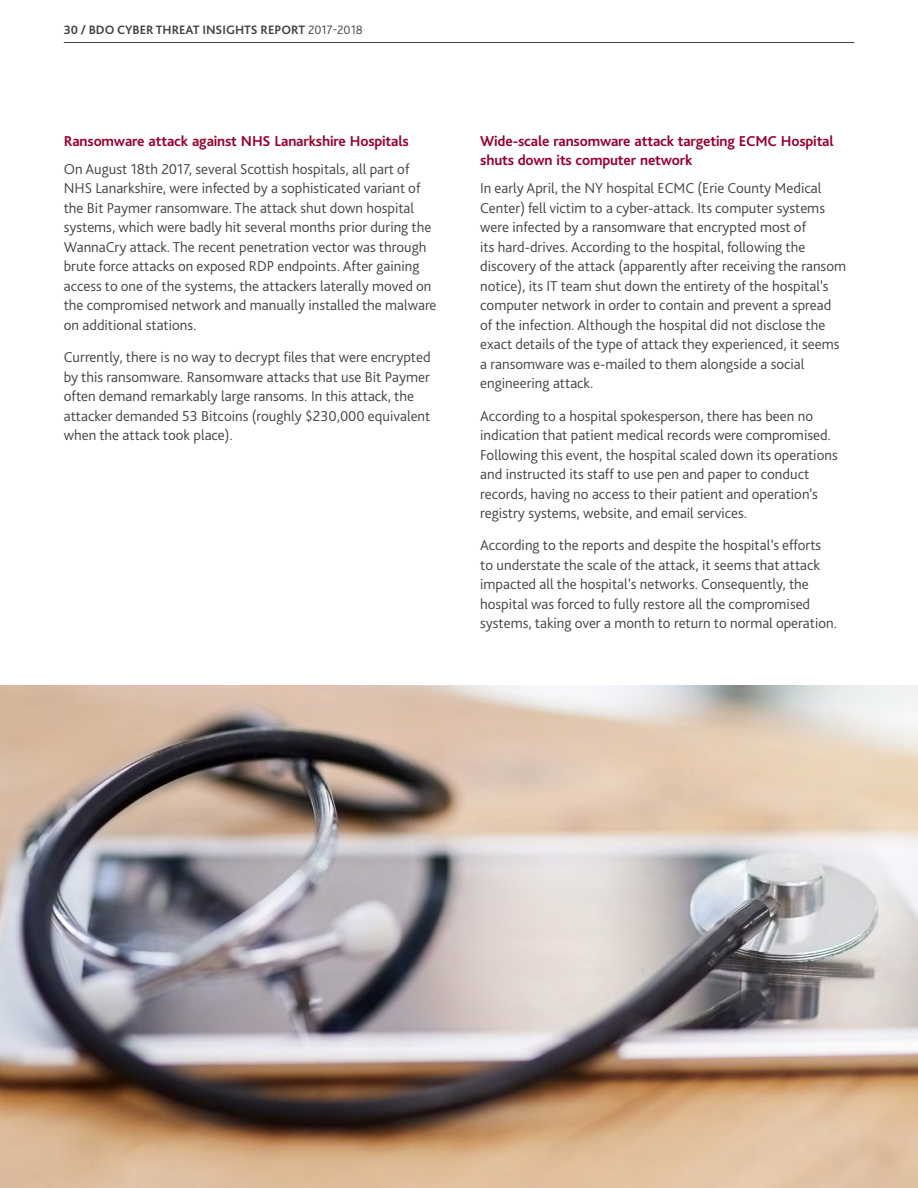
<style>
.page{position:relative;width:918px;height:1188px;background:#fff}
.page>*{position:absolute;margin:0;border:0;box-sizing:border-box;transform-origin:0 0}
.t1{font:300 15px/19.5px "Bliss Pro";color:#424241}
.t2{font:700 15px/19.5px "Bliss Pro";letter-spacing:-.01em;color:#98002e}
.t3{font:700 12.75px "Bliss Pro";color:#424241}
.s1{font-weight:300}
</style>
<div class="page">
<img style="left:0;top:686px;width:918px;height:502px">
<hr style="left:64px;top:42px;width:790px;height:1px;background:#424241">
<p class="t3" style="left:64px;top:22px;width:301px">30 / BDO CYBER THREAT INSIGHTS REPORT <span class="s1">2017-2018</span></p>
<p class="t2" style="left:64px;top:131px;width:347px">Ransomware attack against NHS Lanarkshire Hospitals</p>
<p class="t1" style="left:64px;top:159px;width:374px">On August 18th 2017, several Scottish hospitals, all part of NHS Lanarkshire, were infected by a sophisticated variant of the Bit Paymer ransomware. The attack shut down hospital systems, which were badly hit several months prior during the WannaCry attack. The recent penetration vector was through brute force attacks on exposed RDP endpoints. After gaining access to one of the systems, the attackers laterally moved on the compromised network and manually installed the malware on additional stations.</p>
<p class="t1" style="left:64px;top:347px;width:368px">Currently, there is no way to decrypt files that were encrypted by this ransomware. Ransomware attacks that use Bit Paymer often demand remarkably large ransoms. In this attack, the attacker demanded 53 Bitcoins (roughly $230,000 equivalent when the attack took place).</p>
<p class="t2" style="left:480px;top:131px;width:355px">Wide-scale ransomware attack targeting ECMC Hospital shuts down its computer network</p>
<p class="t1" style="left:480px;top:178px;width:367px">In early April, the NY hospital ECMC (Erie County Medical Center) fell victim to a cyber-attack. Its computer systems were infected by a ransomware that encrypted most of<br>its hard-drives. According to the hospital, following the discovery of the attack (apparently after receiving the ransom notice), its IT team shut down the entirety of the hospital’s computer network in order to contain and prevent a spread of the infection. Although the hospital did not disclose the exact details of the type of attack they experienced, it seems a ransomware was e-mailed to them alongside a social engineering attack.</p>
<p class="t1" style="left:480px;top:405px;width:359px">According to a hospital spokesperson, there has been no indication that patient medical records were compromised.<br>Following this event, the hospital scaled down its operations and instructed its staff to use pen and paper to conduct records, having no access to their patient and operation’s registry systems, website, and email services.</p>
<p class="t1" style="left:480px;top:535px;width:358px">According to the reports and despite the hospital’s efforts to understate the scale of the attack, it seems that attack impacted all the hospital’s networks. Consequently, the hospital was forced to fully restore all the compromised systems, taking over a month to return to normal operation.</p>
</div>
